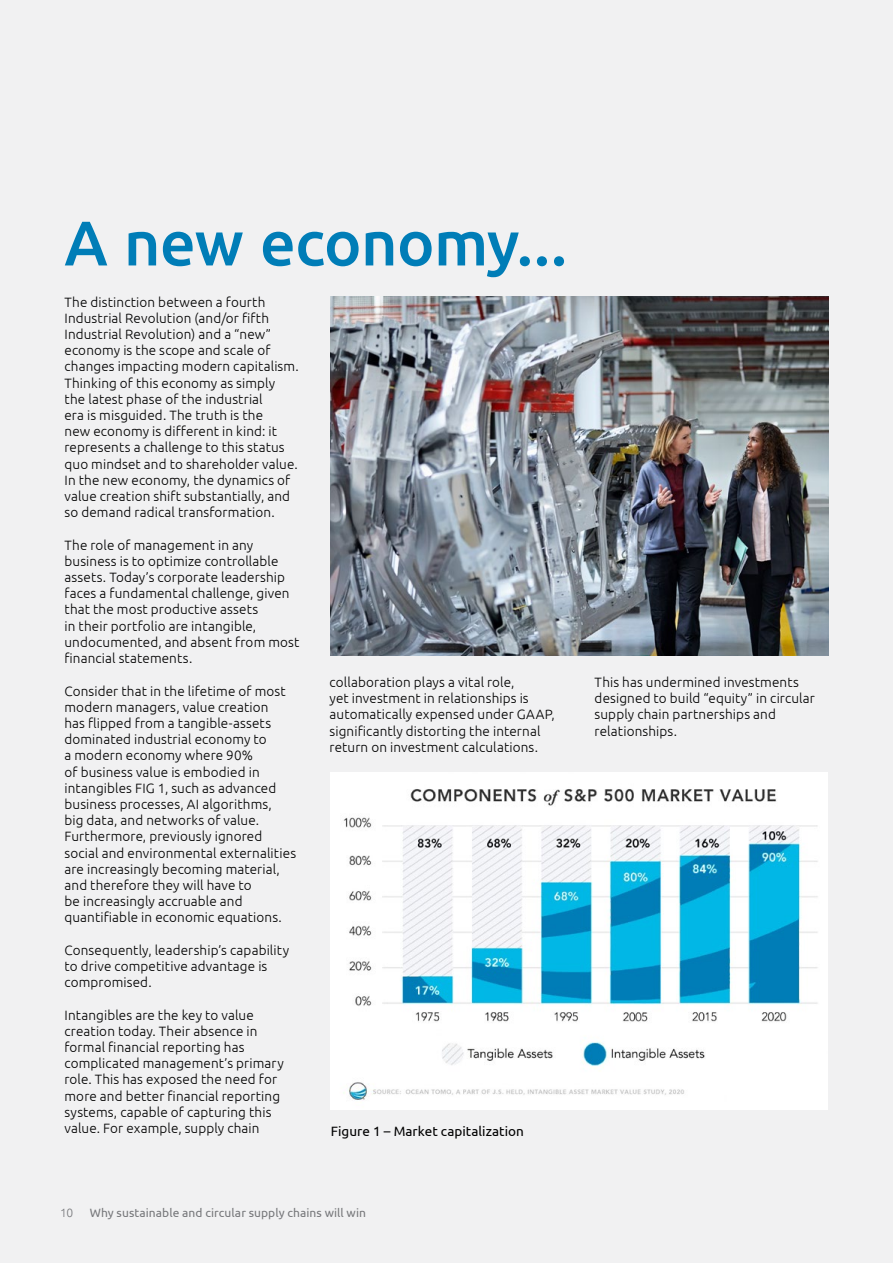
<style>
.page{position:relative;width:893px;height:1263px;background:#f1f1f2}
.page>*{position:absolute;margin:0;border:0;box-sizing:border-box;transform-origin:0 0}
.t1{font:500 63px "Ubuntu";letter-spacing:-.01em;color:#007db7}
.t2{font:300 13.5px/16.2px "Ubuntu";letter-spacing:.01em;color:#000}
.t3{font:13.5px "Ubuntu";letter-spacing:.005em;color:#000}
.t4{font:12px "Ubuntu";letter-spacing:.005em;color:#77787b}
.t5{font:300 12px "Ubuntu";color:#77787b}
</style>
<div class="page">
<img style="left:330px;top:296px;width:499px;height:360px">
<img style="left:330px;top:773px;width:497px;height:337px">
<h1 class="t1" style="left:65px;top:203px;width:504px">A new economy...</h1>
<p class="t2" style="left:65px;top:293px;width:236px">The distinction between a fourth Industrial Revolution (and/or fifth Industrial Revolution) and a “new” economy is the scope and scale of changes impacting modern capitalism.<br>Thinking of this economy as simply the latest phase of the industrial<br>era is misguided. The truth is the<br>new economy is different in kind: it represents a challenge to this status quo mindset and to shareholder value.<br>In the new economy, the dynamics of value creation shift substantially, and so demand radical transformation.</p>
<p class="t2" style="left:65px;top:536px;width:236px">The role of management in any business is to optimize controllable assets. Today’s corporate leadership faces a fundamental challenge, given that the most productive assets<br>in their portfolio are intangible, undocumented, and absent from most financial statements.</p>
<p class="t2" style="left:65px;top:682px;width:233px">Consider that in the lifetime of most modern managers, value creation<br>has flipped from a tangible-assets dominated industrial economy to<br>a modern economy where 90%<br>of business value is embodied in intangibles FIG 1, such as advanced business processes, AI algorithms,<br>big data, and networks of value.<br>Furthermore, previously ignored social and environmental externalities are increasingly becoming material, and therefore they will have to<br>be increasingly accruable and quantifiable in economic equations.</p>
<p class="t2" style="left:65px;top:941px;width:226px">Consequently, leadership’s capability to drive competitive advantage is compromised.</p>
<p class="t2" style="left:65px;top:1006px;width:221px">Intangibles are the key to value creation today. Their absence in formal financial reporting has complicated management’s primary role. This has exposed the need for more and better financial reporting systems, capable of capturing this value. For example, supply chain</p>
<p class="t2" style="left:330px;top:674px;width:227px">collaboration plays a vital role,<br>yet investment in relationships is automatically expensed under GAAP, significantly distorting the internal return on investment calculations.</p>
<p class="t2" style="left:595px;top:674px;width:222px">This has undermined investments designed to build “equity” in circular supply chain partnerships and relationships.</p>
<p class="t3" style="left:331px;top:1123px;width:195px">Figure 1 – Market capitalization</p>
<p class="t5" style="left:60px;top:1205px;width:15px">10</p>
<p class="t4" style="left:90px;top:1205px;width:278px">Why sustainable and circular supply chains will win</p>
</div>
